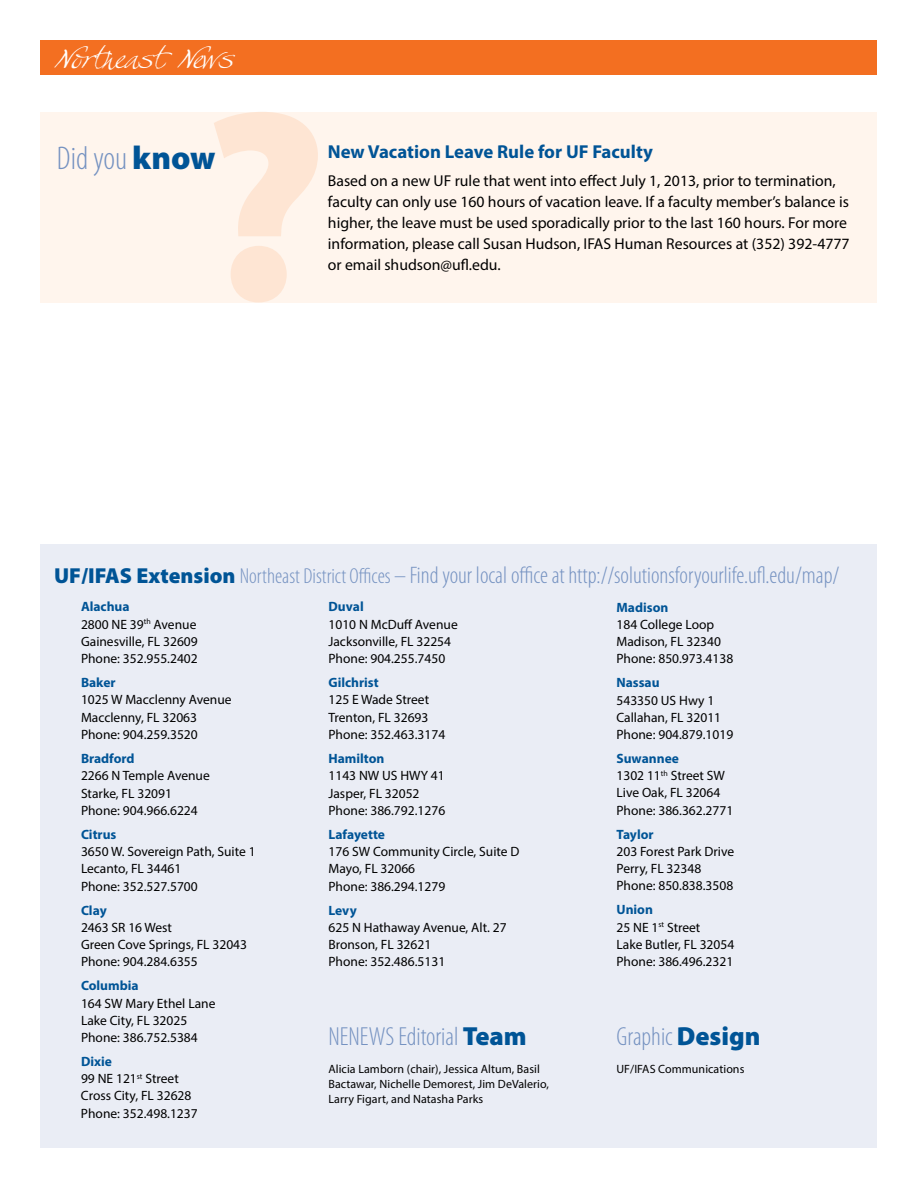
<style>
.page{position:relative;width:918px;height:1188px;background:#fff}
.page>*{position:absolute;margin:0;border:0;box-sizing:border-box;transform-origin:0 0}
.t1{font:900 273.45px "Myriad Pro";color:#fee5d3}
.t2{font:300 condensed 33px "Myriad Pro";color:#7592c1}
.t3{font:27px "Swan Song";color:#fff}
.t4{font:300 condensed 26.25px "Myriad Pro";color:#7592c1}
.t5{font:300 condensed 24px "Myriad Pro";color:#7592c1}
.t6{font:700 18.75px "Myriad Pro";color:#005496}
.t7{font:15.75px/21px "Myriad Pro";color:#000}
.t8{font:13.5px/17.2px "Myriad Pro";color:#000}
.t9{font:700 13.5px "Myriad Pro";color:#005496}
.t10{font:12px/15px "Myriad Pro";letter-spacing:.005em;color:#000}
.s1{font-weight:900;font-stretch:normal;color:#005496}
.s2{font-weight:900;font-stretch:normal;font-size:21.75px;color:#005496}
.s3{font-size:21.75px}
.s4{font-weight:700;color:#005496}
</style>
<div class="page">
<div style="left:40px;top:544px;width:838px;height:604px;background:#eaedf5"></div>
<div style="left:40px;top:40px;width:838px;height:35px;background:#f36f21"></div>
<div style="left:40px;top:112px;width:837px;height:190px;background:#fff5ed"></div>
<h3 class="t3" style="left:54px;top:42px;width:181px">Northeast News</h3>
<h1 class="t1" style="left:201px;top:25px;width:128px">?</h1>
<h2 class="t2" style="left:57px;top:139px;width:160px">Did you <span class="s1">know</span></h2>
<h3 class="t6" style="left:328px;top:140px;width:326px">New Vacation Leave Rule for UF Faculty</h3>
<p class="t7" style="left:328px;top:170px;width:523px">Based on a new UF rule that went into effect July 1, 2013, prior to termination, faculty can only use 160 hours of vacation leave. If a faculty member’s balance is higher, the leave must be used sporadically prior to the last 160 hours. For more information, please call Susan Hudson, IFAS Human Resources at (352) 392-4777 or email shudson@ufl.edu.</p>
<h3 class="t5" style="left:54px;top:561px;width:787px"><span class="s2">UF/IFAS Extension</span> <span class="s3">Northeast District Offices</span> – Find your local office at http://solutionsforyourlife.ufl.edu/map/</h3>
<p class="t8" style="left:81px;top:598px;width:118px"><span class="s4">Alachua<br></span>2800 NE 39<sup>th</sup> Avenue<br>Gainesville, FL 32609<br>Phone: 352.955.2402</p>
<p class="t9" style="left:81px;top:674px;width:36px">Baker</p>
<p class="t8" style="left:81px;top:691px;width:152px">1025 W Macclenny Avenue<br>Macclenny, FL 32063<br>Phone: 904.259.3520</p>
<p class="t9" style="left:81px;top:750px;width:55px">Bradford</p>
<p class="t8" style="left:81px;top:767px;width:130px">2266 N Temple Avenue<br>Starke, FL 32091<br>Phone: 904.966.6224</p>
<p class="t9" style="left:81px;top:825px;width:37px">Citrus</p>
<p class="t8" style="left:81px;top:843px;width:176px">3650 W. Sovereign Path, Suite 1<br>Lecanto, FL 34461<br>Phone: 352.527.5700</p>
<p class="t9" style="left:81px;top:901px;width:27px">Clay</p>
<p class="t8" style="left:81px;top:918px;width:168px">2463 SR 16 West<br>Green Cove Springs, FL 32043<br>Phone: 904.284.6355</p>
<p class="t9" style="left:81px;top:977px;width:59px">Columbia</p>
<p class="t8" style="left:81px;top:994px;width:136px">164 SW Mary Ethel Lane<br>Lake City, FL 32025<br>Phone: 386.752.5384</p>
<p class="t8" style="left:81px;top:1053px;width:118px"><span class="s4">Dixie<br></span>99 NE 121<sup>st</sup> Street<br>Cross City, FL 32628<br>Phone: 352.498.1237</p>
<p class="t9" style="left:328px;top:598px;width:37px">Duval</p>
<p class="t8" style="left:328px;top:615px;width:131px">1010 N McDuff Avenue<br>Jacksonville, FL 32254<br>Phone: 904.255.7450</p>
<p class="t9" style="left:328px;top:674px;width:52px">Gilchrist</p>
<p class="t8" style="left:328px;top:691px;width:118px">125 E Wade Street<br>Trenton, FL 32693<br>Phone: 352.463.3174</p>
<p class="t9" style="left:328px;top:750px;width:58px">Hamilton</p>
<p class="t8" style="left:328px;top:767px;width:118px">1143 NW US HWY 41<br>Jasper, FL 32052<br>Phone: 386.792.1276</p>
<p class="t9" style="left:328px;top:825px;width:58px">Lafayette</p>
<p class="t8" style="left:328px;top:843px;width:193px">176 SW Community Circle, Suite D<br>Mayo, FL 32066<br>Phone: 386.294.1279</p>
<p class="t9" style="left:328px;top:901px;width:30px">Levy</p>
<p class="t8" style="left:328px;top:918px;width:180px">625 N Hathaway Avenue, Alt. 27<br>Bronson, FL 32621<br>Phone: 352.486.5131</p>
<h3 class="t4" style="left:328px;top:1021px;width:200px">NENEWS Editorial <span class="s1">Team</span></h3>
<p class="t10" style="left:328px;top:1062px;width:222px">Alicia Lamborn (chair), Jessica Altum, Basil<br>Bactawar, Nichelle Demorest, Jim DeValerio,<br>Larry Figart, and Natasha Parks</p>
<p class="t9" style="left:616px;top:598px;width:53px">Madison</p>
<p class="t8" style="left:616px;top:615px;width:118px">184 College Loop<br>Madison, FL 32340<br>Phone: 850.973.4138</p>
<p class="t9" style="left:616px;top:674px;width:45px">Nassau</p>
<p class="t8" style="left:616px;top:691px;width:118px">543350 US Hwy 1<br>Callahan, FL 32011<br>Phone: 904.879.1019</p>
<p class="t8" style="left:616px;top:750px;width:118px"><span class="s4">Suwannee<br></span>1302 11<sup>th</sup> Street SW<br>Live Oak, FL 32064<br>Phone: 386.362.2771</p>
<p class="t9" style="left:617px;top:825px;width:39px">Taylor</p>
<p class="t8" style="left:617px;top:843px;width:119px">203 Forest Park Drive<br>Perry, FL 32348<br>Phone: 850.838.3508</p>
<p class="t8" style="left:616px;top:901px;width:119px"><span class="s4">Union<br></span>25 NE 1<sup>st</sup> Street<br>Lake Butler, FL 32054<br>Phone: 386.496.2321</p>
<h3 class="t4" style="left:616px;top:1021px;width:146px">Graphic <span class="s1">Design</span></h3>
<p class="t10" style="left:616px;top:1062px;width:129px">UF/IFAS Communications</p>
</div>
